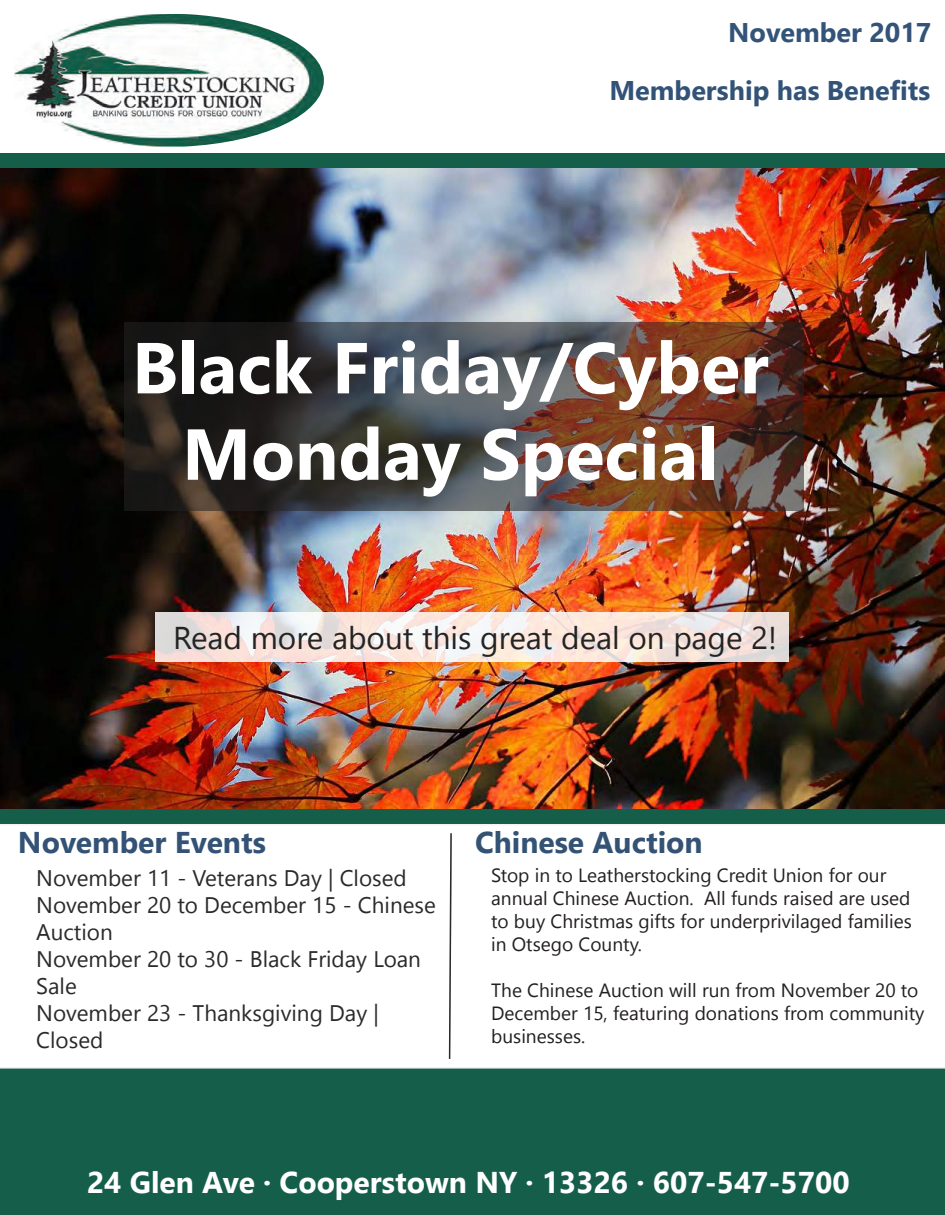
<style>
.page{position:relative;width:945px;height:1215px;background:#155f4a}
.page>*{position:absolute;margin:0;border:0;box-sizing:border-box;transform-origin:0 0}
.t1{font:700 72px/86.4px "Gadugi";color:#fff;text-align:center}
.t2{font:31.5px "Gadugi";color:#242424}
.t3{font:700 30px "Gadugi";color:#fff}
.t4{font:700 30px "Gadugi";color:#335276}
.t5{font:700 30px "Gadugi";color:#335274}
.t6{font:700 27px "Gadugi";color:#325377}
.t7{font:700 27px "Gadugi";color:#335378}
.t8{font:22.5px/27px "Gadugi";color:#292a29}
.t9{font:19.2px/23px "Gadugi";color:#231f20}
</style>
<div class="page">
<div style="left:0;top:0;width:945px;height:153px;background:#fff"></div>
<div style="left:0;top:824px;width:945px;height:245px;background:#fff"></div>
<img style="left:15px;top:14px;width:309px;height:133px">
<svg style="left:448px;top:832px;width:5px;height:228px"></svg>
<img style="left:0;top:169px;width:945px;height:640px">
<svg style="left:124px;top:322px;width:680px;height:189px;background:#4b3c36"></svg>
<svg style="left:156px;top:612px;width:633px;height:49px;background:#f3e6e0"></svg>
<h3 class="t7" style="left:728px;top:16px;width:205px">November 2017</h3>
<h3 class="t6" style="left:609px;top:74px;width:322px">Membership has Benefits</h3>
<h1 class="t1" style="left:132px;top:324px;width:638px">Black Friday/Cyber<br>Monday Special</h1>
<h2 class="t2" style="left:173px;top:619px;width:605px">Read more about this great deal on page 2!</h2>
<h3 class="t4" style="left:18px;top:824px;width:249px">November Events</h3>
<h3 class="t5" style="left:475px;top:825px;width:229px">Chinese Auction</h3>
<p class="t8" style="left:36px;top:865px;width:401px">November 11 - Veterans Day | Closed<br>November 20 to December 15 - Chinese<br>Auction<br>November 20 to 30 - Black Friday Loan<br>Sale<br>November 23 - Thanksgiving Day |<br>Closed</p>
<p class="t9" style="left:491px;top:863px;width:422px">Stop in to Leatherstocking Credit Union for our annual Chinese Auction. All funds raised are used to buy Christmas gifts for underprivilaged families in Otsego County.</p>
<p class="t9" style="left:491px;top:978px;width:435px">The Chinese Auction will run from November 20 to<br>December 15, featuring donations from community businesses.</p>
<h3 class="t3" style="left:87px;top:1164px;width:764px">24 Glen Ave · Cooperstown NY · 13326 · 607-547-5700</h3>
</div>
